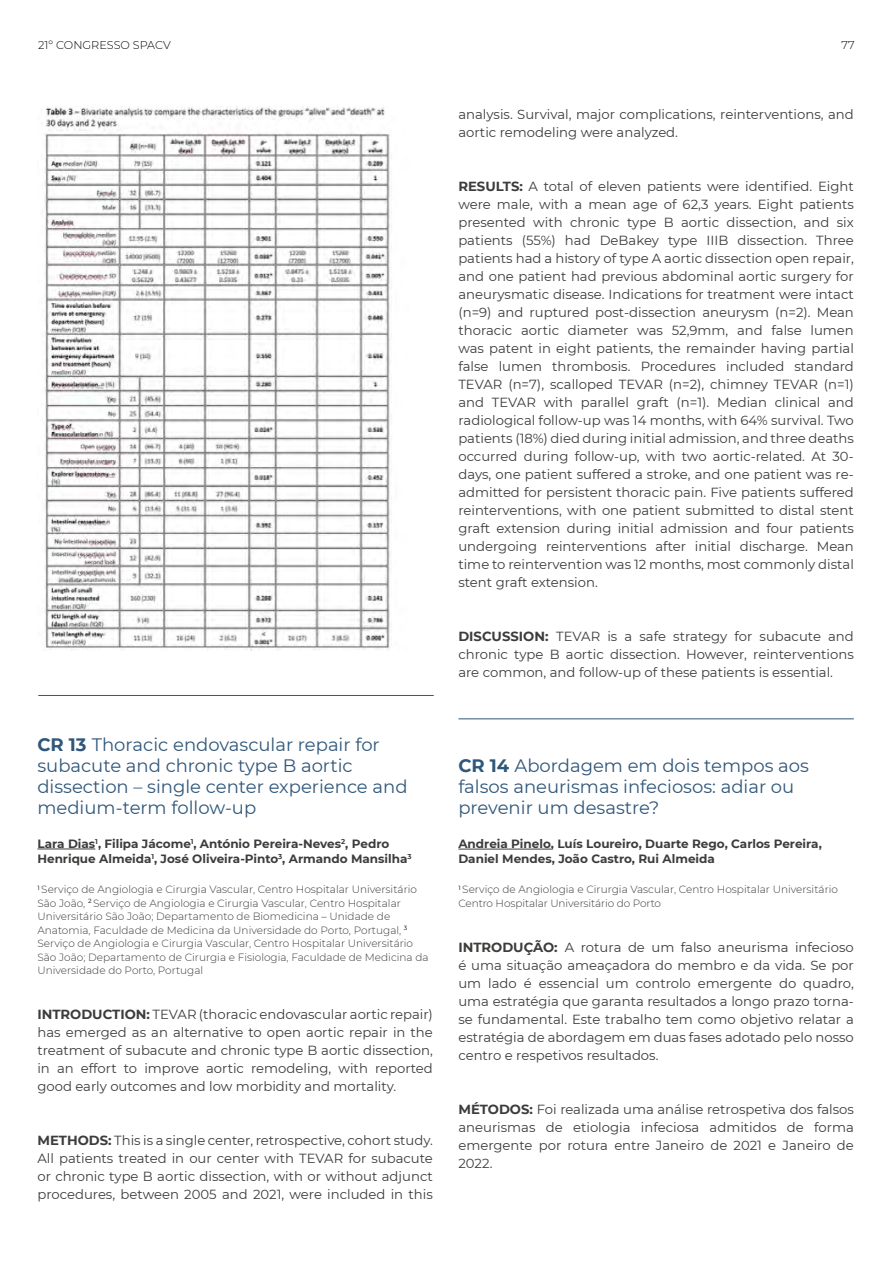
<style>
.page{position:relative;width:893px;height:1263px;background:#fff}
.page>*{position:absolute;margin:0;border:0;box-sizing:border-box;transform-origin:0 0}
.t1{font:18px/21px "Montserrat";color:#30577a}
.t2{font:13.2px/18px "Montserrat";color:#3c3c3b;text-align:justify}
.t3{font:700 12px/15px "Montserrat";color:#3c3c3b}
.t4{font:300 11.25px "Montserrat";color:#000}
.t5{font:300 10.5px/13.5px "Montserrat";color:#3c3c3b}
.s1{font-weight:700}
</style>
<div class="page">
<hr style="left:37px;top:849px;width:58px;height:1px;background:#3c3c3b">
<hr style="left:458px;top:849px;width:93px;height:1px;background:#3c3c3b">
<hr style="left:458px;top:719px;width:396px;height:1px;background:#30577a">
<hr style="left:38px;top:695px;width:396px;height:1px;background:#30577a">
<img style="left:45px;top:106px;width:347px;height:545px">
<p class="t4" style="left:38px;top:38px;width:134px">21º CONGRESSO SPACV</p>
<h1 class="t1" style="left:37px;top:734px;width:372px"><span class="s1">CR 13</span> Thoracic endovascular repair for subacute and chronic type B aortic dissection – single center experience and medium-term follow-up</h1>
<p class="t3" style="left:37px;top:836px;width:376px">Lara Dias<sup>1</sup>, Filipa Jácome<sup>1</sup>, António Pereira-Neves<sup>2</sup>, Pedro<br>Henrique Almeida<sup>1</sup>, José Oliveira-Pinto<sup>3</sup>, Armando Mansilha<sup>3</sup></p>
<p class="t5" style="left:37px;top:882px;width:393px"><sup>1</sup> Serviço de Angiologia e Cirurgia Vascular, Centro Hospitalar Universitário São João, <sup>2</sup> Serviço de Angiologia e Cirurgia Vascular, Centro Hospitalar Universitário São João; Departamento de Biomedicina – Unidade de Anatomia, Faculdade de Medicina da Universidade do Porto, Portugal, <sup>3<br></sup>Serviço de Angiologia e Cirurgia Vascular, Centro Hospitalar Universitário São João; Departamento de Cirurgia e Fisiologia, Faculdade de Medicina da Universidade do Porto, Portugal</p>
<p class="t2" style="left:37px;top:1005px;width:397px"><span class="s1">INTRODUCTION:</span> TEVAR (thoracic endovascular aortic repair) has emerged as an alternative to open aortic repair in the treatment of subacute and chronic type B aortic dissection, in an effort to improve aortic remodeling, with reported good early outcomes and low morbidity and mortality.</p>
<p class="t2" style="left:37px;top:1131px;width:397px"><span class="s1">METHODS:</span> This is a single center, retrospective, cohort study.<br>All patients treated in our center with TEVAR for subacute or chronic type B aortic dissection, with or without adjunct procedures, between 2005 and 2021, were included in this</p>
<p class="t4" style="left:842px;top:38px;width:15px">77</p>
<p class="t2" style="left:458px;top:105px;width:397px">analysis. Survival, major complications, reinterventions, and aortic remodeling were analyzed.</p>
<p class="t2" style="left:458px;top:177px;width:397px"><span class="s1">RESULTS:</span> A total of eleven patients were identified. Eight were male, with a mean age of 62,3 years. Eight patients presented with chronic type B aortic dissection, and six patients (55%) had DeBakey type IIIB dissection. Three patients had a history of type A aortic dissection open repair, and one patient had previous abdominal aortic surgery for aneurysmatic disease. Indications for treatment were intact (n=9) and ruptured post-dissection aneurysm (n=2). Mean thoracic aortic diameter was 52,9mm, and false lumen was patent in eight patients, the remainder having partial false lumen thrombosis. Procedures included standard TEVAR (n=7), scalloped TEVAR (n=2), chimney TEVAR (n=1) and TEVAR with parallel graft (n=1). Median clinical and radiological follow-up was 14 months, with 64% survival. Two patients (18%) died during initial admission, and three deaths occurred during follow-up, with two aortic-related. At 30- days, one patient suffered a stroke, and one patient was re&shy;admitted for persistent thoracic pain. Five patients suffered reinterventions, with one patient submitted to distal stent graft extension during initial admission and four patients undergoing reinterventions after initial discharge. Mean time to reintervention was 12 months, most commonly distal stent graft extension.</p>
<p class="t2" style="left:458px;top:627px;width:397px"><span class="s1">DISCUSSION:</span> TEVAR is a safe strategy for subacute and chronic type B aortic dissection. However, reinterventions are common, and follow-up of these patients is essential.</p>
<h1 class="t1" style="left:458px;top:755px;width:352px"><span class="s1">CR 14</span> Abordagem em dois tempos aos falsos aneurismas infeciosos: adiar ou prevenir um desastre?</h1>
<p class="t3" style="left:458px;top:836px;width:365px">Andreia Pinelo, Luís Loureiro, Duarte Rego, Carlos Pereira,<br>Daniel Mendes, João Castro, Rui Almeida</p>
<p class="t5" style="left:458px;top:883px;width:381px"><sup>1</sup> Serviço de Angiologia e Cirurgia Vascular, Centro Hospitalar Universitário<br>Centro Hospitalar Universitário do Porto</p>
<p class="t2" style="left:458px;top:938px;width:397px"><span class="s1">INTRODUÇÃO:</span> A rotura de um falso aneurisma infecioso é uma situação ameaçadora do membro e da vida. Se por um lado é essencial um controlo emergente do quadro, uma estratégia que garanta resultados a longo prazo torna&shy;se fundamental. Este trabalho tem como objetivo relatar a estratégia de abordagem em duas fases adotado pelo nosso centro e respetivos resultados.</p>
<p class="t2" style="left:458px;top:1100px;width:397px"><span class="s1">MÉTODOS:</span> Foi realizada uma análise retrospetiva dos falsos aneurismas de etiologia infeciosa admitidos de forma emergente por rotura entre Janeiro de 2021 e Janeiro de 2022.</p>
</div>
